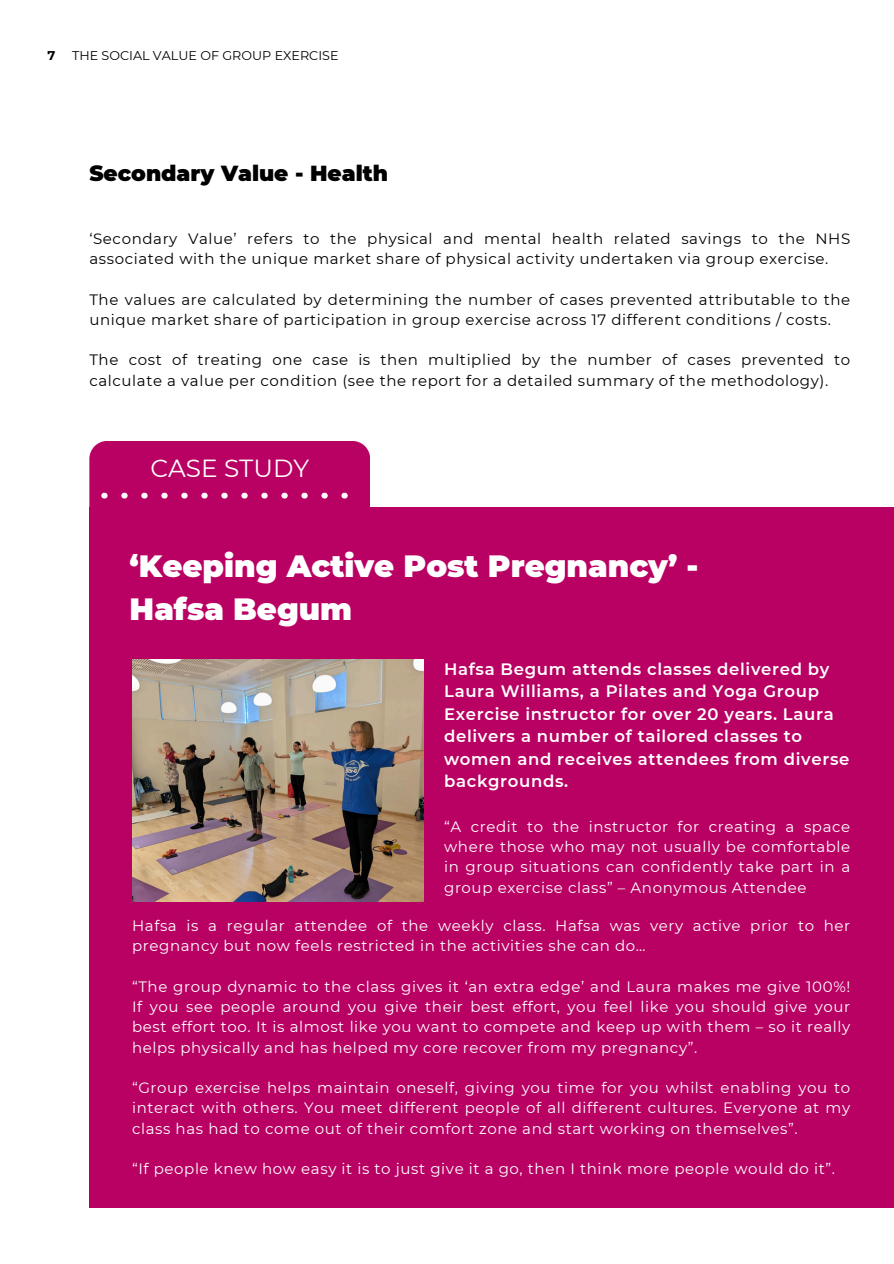
<style>
.page{position:relative;width:894px;height:1264px;background:#fff}
.page>*{position:absolute;margin:0;border:0;box-sizing:border-box;transform-origin:0 0}
.t1{font:900 30.75px/42.8px "Montserrat";color:#fff}
.t2{font:24.75px "Montserrat";color:#fff}
.t3{font:900 21.75px "Montserrat";color:#000}
.t4{font:600 16.5px/22.5px "Montserrat";letter-spacing:.04em;color:#fff}
.t5{font:15px/20.2px "Montserrat";letter-spacing:.04em;color:#fff;text-align:justify}
.t6{font:15px/20.2px "Montserrat";letter-spacing:.04em;color:#000}
.t7{font:12.75px "Montserrat";color:#000}
.t8{font:700 12.75px "Montserrat";color:#000}
</style>
<div class="page">
<div style="left:89px;top:507px;width:804px;height:701px;background:#b90163"></div>
<div style="left:89px;top:441px;width:281px;height:66px;background:#b90163"></div>
<img style="left:132px;top:659px;width:291px;height:242px">
<h1 class="t8" style="left:47px;top:48px;width:9px">7</h1>
<p class="t7" style="left:72px;top:48px;width:268px">THE SOCIAL VALUE OF GROUP EXERCISE</p>
<h4 class="t3" style="left:89px;top:160px;width:300px">Secondary Value - Health</h4>
<h5 class="t6" style="left:89px;top:228px;width:762px">‘Secondary Value’ refers to the physical and mental health related savings to the NHS associated with the unique market share of physical activity undertaken via group exercise.</h5>
<h5 class="t6" style="left:89px;top:289px;width:762px">The values are calculated by determining the number of cases prevented attributable to the unique market share of participation in group exercise across 17 different conditions / costs.</h5>
<h5 class="t6" style="left:89px;top:350px;width:762px">The cost of treating one case is then multiplied by the number of cases prevented to calculate a value per condition (see the report for a detailed summary of the methodology).</h5>
<p class="t2" style="left:150px;top:453px;width:160px">CASE STUDY</p>
<p class="t1" style="left:130px;top:544px;width:570px">‘Keeping Active Post Pregnancy’ -<br>Hafsa Begum</p>
<h3 class="t4" style="left:444px;top:657px;width:406px">Hafsa Begum attends classes delivered by Laura Williams, a Pilates and Yoga Group Exercise instructor for over 20 years. Laura delivers a number of tailored classes to women and receives attendees from diverse backgrounds.</h3>
<h5 class="t5" style="left:444px;top:816px;width:407px">“A credit to the instructor for creating a space where those who may not usually be comfortable in group situations can confidently take part in a group exercise class” – Anonymous Attendee</h5>
<h5 class="t5" style="left:132px;top:915px;width:719px">Hafsa is a regular attendee of the weekly class. Hafsa was very active prior to her pregnancy but now feels restricted in the activities she can do…</h5>
<h5 class="t5" style="left:132px;top:976px;width:719px">“The group dynamic to the class gives it ‘an extra edge’ and Laura makes me give 100%!<br>If you see people around you give their best effort, you feel like you should give your best effort too. It is almost like you want to compete and keep up with them – so it really helps physically and has helped my core recover from my pregnancy”.</h5>
<h2 class="t5" style="left:132px;top:1077px;width:719px">“Group exercise helps maintain oneself, giving you time for you whilst enabling you to interact with others. You meet different people of all different cultures. Everyone at my class has had to come out of their comfort zone and start working on themselves”.</h2>
<p class="t5" style="left:132px;top:1158px;width:704px">“If people knew how easy it is to just give it a go, then I think more people would do it”.</p>
</div>
